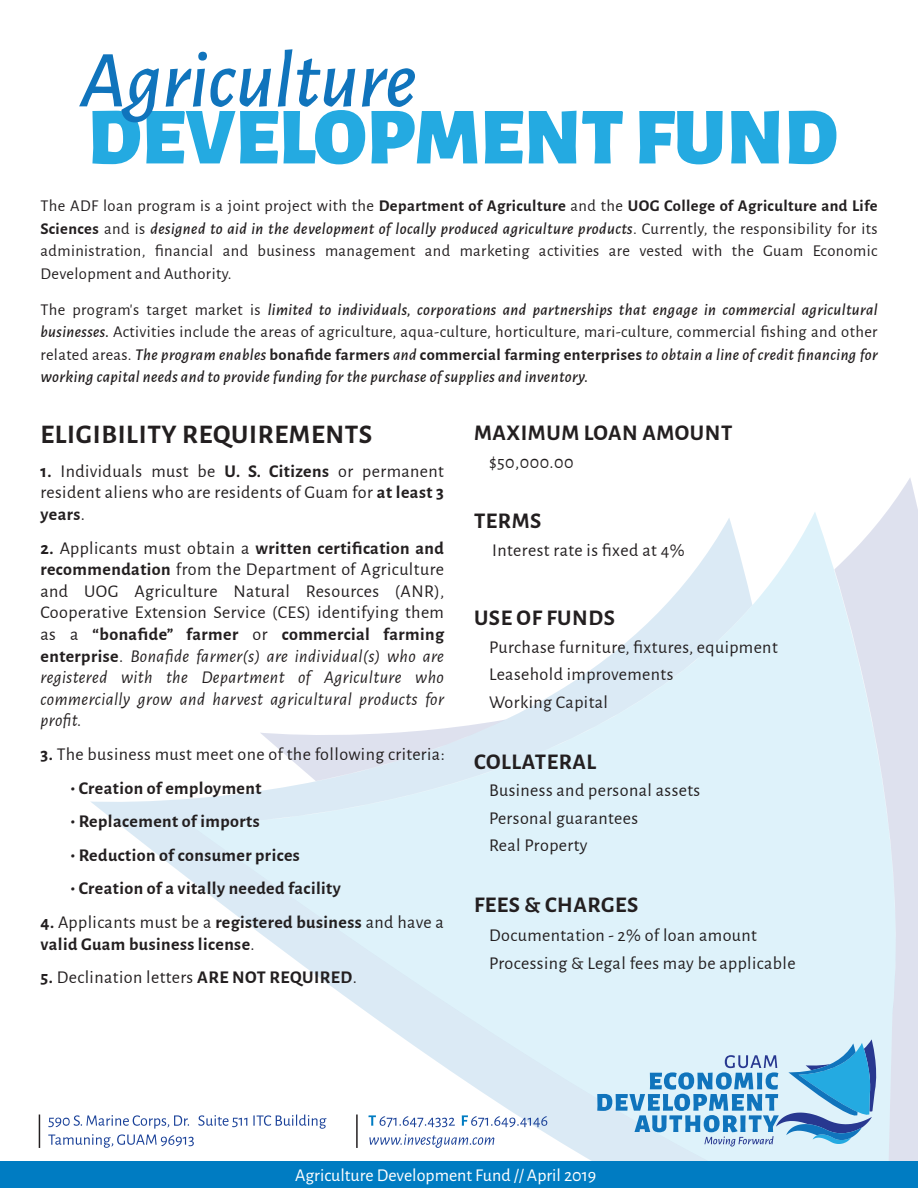
<style>
.page{position:relative;width:918px;height:1188px;background:#fff}
.page>*{position:absolute;margin:0;border:0;box-sizing:border-box;transform-origin:0 0}
.t1{font:900 81px "Alegreya Sans";color:#24aae1}
.t2{font:italic 500 81px "Alegreya Sans";color:#1074bc}
.t3{font:700 27px "Alegreya Sans";letter-spacing:.025em;color:#231f20}
.t4{font:700 22.5px "Alegreya Sans";letter-spacing:.025em;color:#231f20}
.t5{font:18px/21.6px "Alegreya Sans";letter-spacing:.025em;color:#231f20}
.t6{font:700 18px/21.6px "Alegreya Sans";letter-spacing:.025em;color:#231f20}
.t7{font:18px "Alegreya Sans";color:#fff}
.t8{font:italic 500 16.5px/22.5px "Alegreya Sans";letter-spacing:.025em;color:#231f20;text-align:justify}
.t9{font:16.5px/22.5px "Alegreya Sans";letter-spacing:.025em;color:#231f20;text-align:justify}
.s1{font-weight:700}
.s2{font-weight:500;font-style:italic}
.s3{font-weight:400;font-style:normal}
.s4{font-weight:700;font-style:normal}
.s5{font-style:italic}
.s6{font-weight:400}
</style>
<div class="page">
<div style="left:887px;top:478px;width:31px;height:683px;background:#dee1ee"></div>
<svg style="left:91px;top:799px;width:99px;height:81px"></svg>
<svg style="left:190px;top:511px;width:706px;height:650px;fill:#def2fa"></svg>
<div style="left:0;top:1161px;width:918px;height:27px;background:#007cc2"></div>
<svg style="left:253px;top:1115px;width:73px;height:14px"></svg>
<svg style="left:48px;top:1115px;width:199px;height:33px"></svg>
<svg style="left:368px;top:1115px;width:87px;height:12px"></svg>
<svg style="left:462px;top:1115px;width:85px;height:12px"></svg>
<svg style="left:369px;top:1134px;width:125px;height:14px"></svg>
<hr style="left:39px;top:1115px;width:1px;height:33px;background:#231f20">
<hr style="left:356px;top:1115px;width:2px;height:33px;background:#231f20">
<svg style="left:597px;top:1039px;width:282px;height:108px;background:#9fcae6"></svg>
<h1 class="t2" style="left:80px;top:24px;width:338px">Agriculture</h1>
<h1 class="t1" style="left:88px;top:73px;width:752px">DEVELOPMENT FUND</h1>
<p class="t9" style="left:40px;top:194px;width:839px">The ADF loan program is a joint project with the <span class="s1">Department of Agriculture</span> and the <span class="s1">UOG College of Agriculture and Life Sciences</span> and is <span class="s2">designed to aid in the development of locally produced agriculture products</span>. Currently, the responsibility for its administration, financial and business management and marketing activities are vested with the Guam Economic Development and Authority.</p>
<p class="t8" style="left:40px;top:297px;width:839px"><span class="s3">The program's target market is</span> limited to individuals, corporations and partnerships that engage in commercial agricultural businesses. <span class="s3">Activities include the areas of agriculture, aqua-culture, horticulture, mari-culture, commercial fishing and other related areas.</span> The program enables <span class="s4">bonafide farmers</span> and <span class="s4">commercial farming enterprises</span> to obtain a line of credit financing for working capital needs and to provide funding for the purchase of supplies and inventory.</p>
<h2 class="t3" style="left:40px;top:415px;width:333px">ELIGIBILITY REQUIREMENTS</h2>
<p class="t5" style="left:40px;top:459px;width:405px;text-align:justify"><span class="s1">1.</span> Individuals must be <span class="s1">U. S. Citizens</span> or permanent resident aliens who are residents of Guam for <span class="s1">at least 3 years</span>.</p>
<p class="t5" style="left:40px;top:536px;width:405px;text-align:justify"><span class="s1">2.</span> Applicants must obtain a <span class="s1">written certification and recommendation</span> from the Department of Agriculture and UOG Agriculture Natural Resources (ANR), Cooperative Extension Service (CES) identifying them as a <span class="s1">“bonafide” farmer</span> or <span class="s1">commercial farming enterprise</span>. <span class="s5">Bonafide farmer(s) are individual(s) who are registered with the Department of Agriculture who commercially grow and harvest agricultural products for profit.</span></p>
<p class="t5" style="left:40px;top:743px;width:406px"><span class="s1">3.</span> The business must meet one of the following criteria:</p>
<p class="t6" style="left:71px;top:776px;width:193px">• Creation of employment</p>
<p class="t6" style="left:71px;top:809px;width:191px">• Replacement of imports</p>
<p class="t6" style="left:71px;top:843px;width:231px">• Reduction of consumer prices</p>
<p class="t6" style="left:71px;top:877px;width:272px">• Creation of a vitally needed facility</p>
<p class="t6" style="left:40px;top:910px;width:405px">4. <span class="s6">Applicants must be a</span> registered business <span class="s6">and have a </span>valid Guam business license<span class="s6">.</span></p>
<p class="t5" style="left:40px;top:966px;width:318px"><span class="s1">5.</span> Declination letters <span class="s1">ARE NOT REQUIRED</span>.</p>
<p class="t4" style="left:474px;top:416px;width:260px">MAXIMUM LOAN AMOUNT</p>
<p class="t5" style="left:489px;top:450px;width:86px">$50,000.00</p>
<p class="t4" style="left:474px;top:505px;width:69px">TERMS</p>
<p class="t5" style="left:492px;top:538px;width:194px">Interest rate is fixed at 4%</p>
<p class="t4" style="left:474px;top:601px;width:142px">USE OF FUNDS</p>
<p class="t5" style="left:489px;top:632px;width:290px;line-height:27.6px">Purchase furniture, fixtures, equipment<br>Leasehold improvements<br>Working Capital</p>
<p class="t4" style="left:474px;top:745px;width:124px">COLLATERAL</p>
<p class="t5" style="left:489px;top:776px;width:213px;line-height:27.6px">Business and personal assets<br>Personal guarantees<br>Real Property</p>
<p class="t4" style="left:474px;top:888px;width:166px">FEES &amp; CHARGES</p>
<p class="t5" style="left:489px;top:921px;width:308px;line-height:27.6px">Documentation - 2% of loan amount<br>Processing &amp; Legal fees may be applicable</p>
<p class="t7" style="left:295px;top:1163px;width:303px">Agriculture Development Fund // April 2019</p>
</div>
